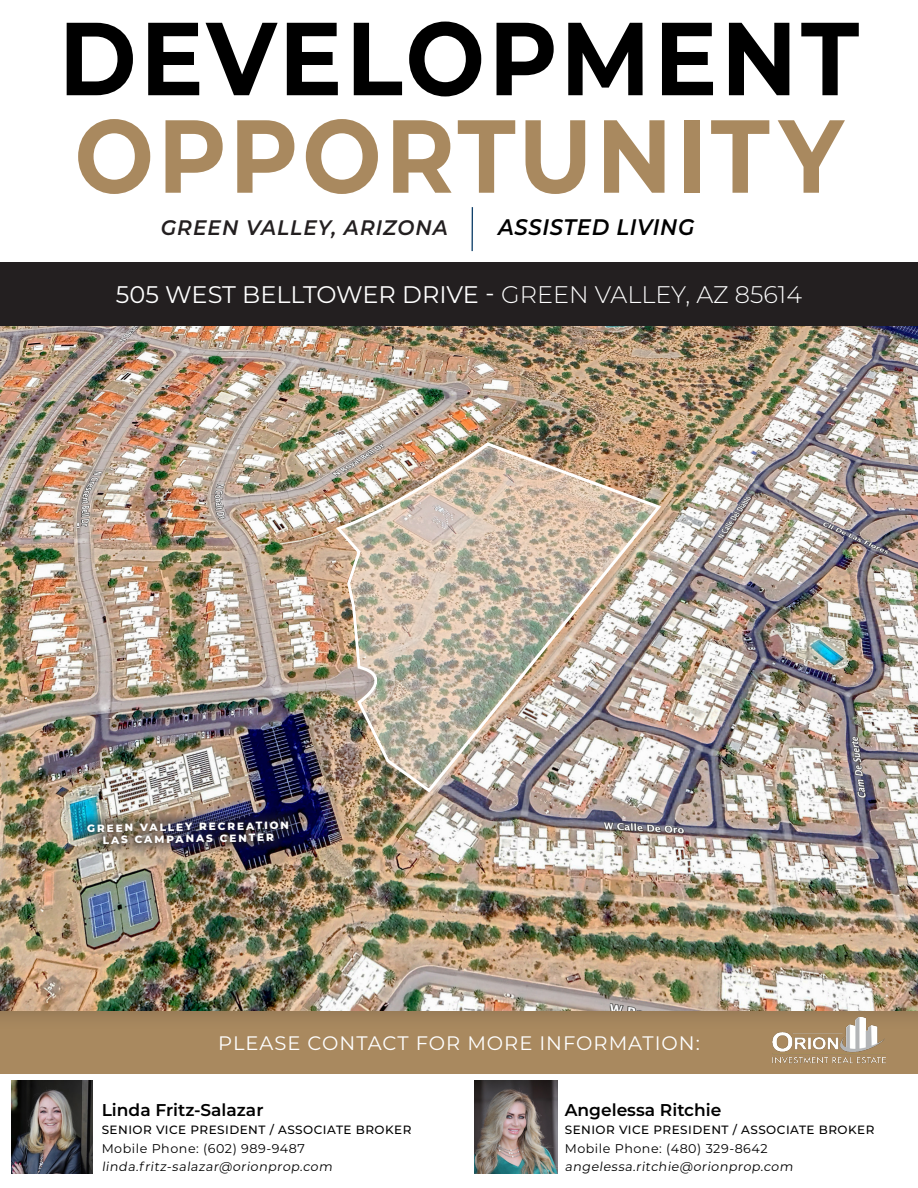
<style>
.page{position:relative;width:918px;height:1188px;background:#fff}
.page>*{position:absolute;margin:0;border:0;box-sizing:border-box;transform-origin:0 0}
.t1{font:700 103.5px/97.5px "Montserrat";letter-spacing:.04em;color:#000;scale:.91 1}
.t2{font:24px "Montserrat";color:#fff}
.t3{font:italic 600 22.5px "Montserrat";letter-spacing:.03em;color:#000;scale:.94 1}
.t4{font:italic 600 21px "Montserrat";letter-spacing:.05em;color:#231f20;scale:.96 1}
.t5{font:19.5px "Montserrat";letter-spacing:.05em;color:#fff}
.t6{font:600 17.1px "Montserrat";color:#000}
.t7{font:12.75px "Montserrat";letter-spacing:.04em;color:#000}
.t8{font:500 12px "Montserrat";letter-spacing:.04em;color:#000}
.t9{font:800 10.5px "Montserrat";color:#fff}
.s1{color:#a9895f}
.s2{font-weight:300}
</style>
<div class="page">
<div style="left:0;top:1010px;width:918px;height:64px;background:#a9895f"></div>
<img style="left:12px;top:1081px;width:81px;height:92px">
<img style="left:474px;top:1081px;width:83px;height:92px">
<hr style="left:472px;top:207px;width:1px;height:44px;background:#0f406a">
<div style="left:0;top:307px;width:918px;height:725px;background:#231f20;opacity:.25"></div>
<img style="left:0;top:327px;width:918px;height:683px">
<img style="left:334px;top:444px;width:330px;height:351px">
<img style="left:340px;top:444px;width:321px;height:346px">
<div style="left:0;top:262px;width:918px;height:64px;background:#231f20"></div>
<img style="left:77px;top:811px;width:222px;height:44px">
<img style="left:773px;top:1017px;width:113px;height:47px">
<p class="t1" style="left:59px;top:5px;width:881px">DEVELOPMENT<br><span class="s1">OPPORTUNITY</span></p>
<p class="t4" style="left:161px;top:213px;width:301px">GREEN VALLEY, ARIZONA</p>
<p class="t3" style="left:498px;top:211px;width:210px">ASSISTED LIVING</p>
<p class="t2" style="left:116px;top:278px;width:688px">505 WEST BELLTOWER DRIVE - <span class="s2">GREEN VALLEY, AZ 85614</span></p>
<p class="t9" style="left:87px;top:821px;width:203px;rotate:-1deg">GREEN VALLEY RECREATION</p>
<p class="t9" style="left:102px;top:832px;width:173px;rotate:-1deg">LAS CAMPANAS CENTER</p>
<p class="t5" style="left:218px;top:1030px;width:483px">PLEASE CONTACT FOR MORE INFORMATION:</p>
<p class="t6" style="left:102px;top:1098px;width:163px">Linda Fritz-Salazar</p>
<p class="t8" style="left:102px;top:1122px;width:311px">SENIOR VICE PRESIDENT / ASSOCIATE BROKER</p>
<p class="t7" style="left:102px;top:1139px;width:205px">Mobile Phone: (602) 989-9487</p>
<p class="t7" style="left:102px;top:1158px;width:234px">linda.fritz-salazar@orionprop.com</p>
<p class="t6" style="left:565px;top:1098px;width:158px">Angelessa Ritchie</p>
<p class="t8" style="left:565px;top:1122px;width:311px">SENIOR VICE PRESIDENT / ASSOCIATE BROKER</p>
<p class="t7" style="left:565px;top:1139px;width:204px">Mobile Phone: (480) 329-8642</p>
<p class="t7" style="left:565px;top:1158px;width:232px">angelessa.ritchie@orionprop.com</p>
</div>
